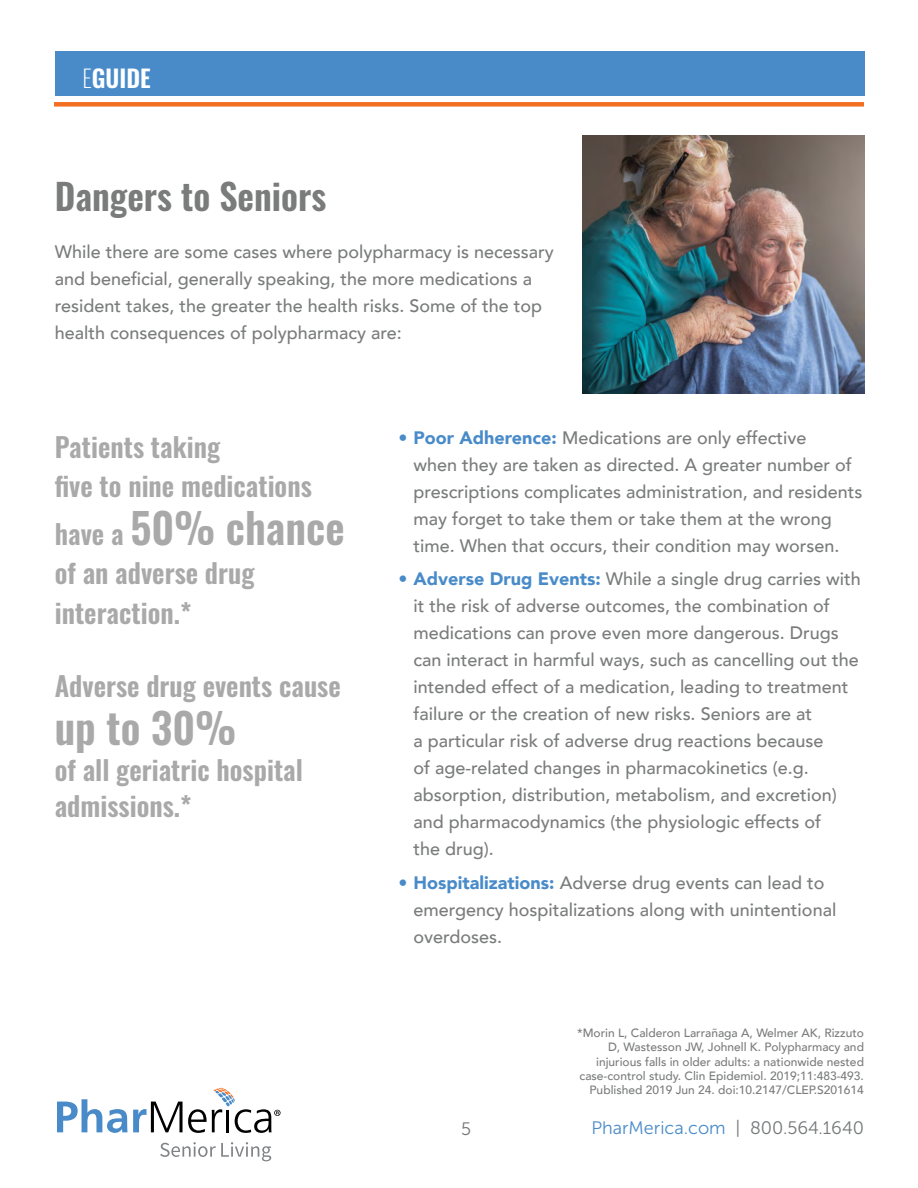
<style>
.page{position:relative;width:918px;height:1188px;background:#fff}
.page>*{position:absolute;margin:0;border:0;box-sizing:border-box;transform-origin:0 0}
.t1{font:600 42px "Oswald";color:#a9a9a9}
.t2{font:600 36px "Oswald";color:#7a7b7b}
.t3{font:600 27px/39px "Oswald";color:#a9a9a9}
.t4{font:600 24px "Oswald";color:#fff}
.t5{font:500 18px/27px "Avenir";color:#7a7b7b}
.t6{font:18px "Museo Sans 300";color:#498bc9}
.t7{font:18px "Museo Sans 300";color:#757779}
.t8{font:500 12px/14.4px "Avenir";color:#7a7b7b;text-align:right}
.s1{font-weight:200}
.s2{font-size:27px}
.s3{font-weight:900;color:#498bc9}
.s4{color:#757779}
</style>
<div class="page">
<div style="left:55px;top:52px;width:810px;height:44px;background:#498bc9"></div>
<div style="left:54px;top:102px;width:810px;height:5px;background:#f36f21"></div>
<svg style="left:160px;top:1142px;width:111px;height:19px"></svg>
<svg style="left:57px;top:1088px;width:224px;height:45px"></svg>
<img style="left:583px;top:136px;width:282px;height:258px">
<h3 class="t4" style="left:82px;top:66px;width:70px"><span class="s1">E</span>GUIDE</h3>
<h2 class="t2" style="left:55px;top:177px;width:273px">Dangers to Seniors</h2>
<p class="t5" style="left:55px;top:237px;width:501px">While there are some cases where polypharmacy is necessary and beneficial, generally speaking, the more medications a resident takes, the greater the health risks. Some of the top health consequences of polypharmacy are:</p>
<h3 class="t3" style="left:55px;top:429px;width:259px">Patients taking<br>five to nine medications</h3>
<h1 class="t1" style="left:55px;top:506px;width:291px"><span class="s2">have a</span> 50% chance</h1>
<h3 class="t3" style="left:55px;top:554px;width:201px;line-height:40.5px">of an adverse drug interaction.*</h3>
<h3 class="t3" style="left:55px;top:668px;width:288px">Adverse drug events cause</h3>
<h1 class="t1" style="left:55px;top:706px;width:183px">up to 30%</h1>
<h3 class="t3" style="left:55px;top:754px;width:250px;line-height:36px">of all geriatric hospital admissions.*</h3>
<p class="t5" style="left:414px;top:423px;width:451px;text-indent:-15px"><span class="s3">• Poor Adherence:</span> Medications are only effective<br>when they are taken as directed. A greater number of prescriptions complicates administration, and residents may forget to take them or take them at the wrong time. When that occurs, their condition may worsen.</p>
<p class="t5" style="left:414px;top:565px;width:449px;text-indent:-15px"><span class="s3">• Adverse Drug Events:</span> While a single drug carries with it the risk of adverse outcomes, the combination of medications can prove even more dangerous. Drugs can interact in harmful ways, such as cancelling out the intended effect of a medication, leading to treatment failure or the creation of new risks. Seniors are at<br>a particular risk of adverse drug reactions because<br>of age-related changes in pharmacokinetics (e.g. absorption, distribution, metabolism, and excretion) and pharmacodynamics (the physiologic effects of<br>the drug).</p>
<p class="t5" style="left:414px;top:868px;width:424px;text-indent:-15px"><span class="s3">• Hospitalizations:</span> Adverse drug events can lead to emergency hospitalizations along with unintentional overdoses.</p>
<p class="t7" style="left:461px;top:1119px;width:12px">5</p>
<p class="t8" style="left:577px;top:1025px;width:288px">*Morin L, Calderon Larrañaga A, Welmer AK, Rizzuto D, Wastesson JW, Johnell K. Polypharmacy and injurious falls in older adults: a nationwide nested case-control study. Clin Epidemiol. 2019;11:483-493.<br>Published 2019 Jun 24. doi:10.2147/CLEP.S201614</p>
<p class="t6" style="left:591px;top:1118px;width:274px">PharMerica.com <span class="s4">| 800.564.1640</span></p>
</div>
